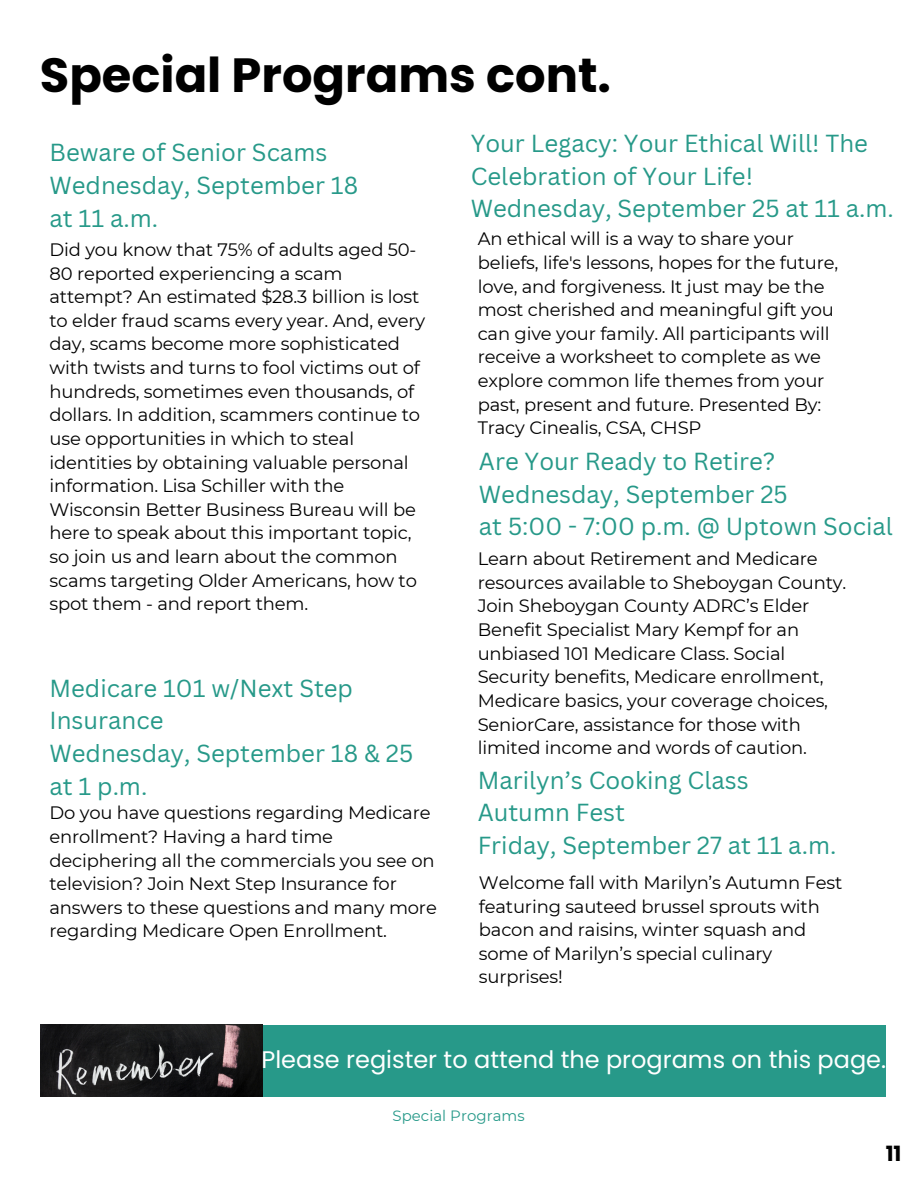
<style>
.page{position:relative;width:918px;height:1188px;background:#fff}
.page>*{position:absolute;margin:0;border:0;box-sizing:border-box;transform-origin:0 0}
.t1{font:700 48px "Poppins";color:#000}
.t2{font:24px/32.7px "Canva Sans";color:#279989}
.t3{font:24px "Poppins";color:#fff}
.t4{font:700 21px "Poppins";color:#000}
.t5{font:18px/23.7px "Montserrat";letter-spacing:-.01em;color:#000}
.t6{font:14.85px "Montserrat";letter-spacing:.005em;color:#269989}
</style>
<div class="page">
<div style="left:41px;top:1025px;width:845px;height:71px;background:#279989"></div>
<img style="left:41px;top:1024px;width:221px;height:72px">
<p class="t1" style="left:40px;top:42px;width:573px">Special Programs cont.</p>
<h2 class="t2" style="left:50px;top:136px;width:310px">Beware of Senior Scams<br>Wednesday, September 18 at 11 a.m.</h2>
<h3 class="t2" style="left:471px;top:127px;width:425px">Your Legacy: Your Ethical Will! The<br>Celebration of Your Life!<br>Wednesday, September 25 at 11 a.m.</h3>
<h2 class="t5" style="left:478px;top:227px;width:362px">An ethical will is a way to share your beliefs, life's lessons, hopes for the future, love, and forgiveness. It just may be the most cherished and meaningful gift you can give your family. All participants will receive a worksheet to complete as we explore common life themes from your past, present and future. Presented By:<br>Tracy Cinealis, CSA, CHSP</h2>
<h3 class="t5" style="left:50px;top:238px;width:377px">Did you know that 75% of adults aged 50- 80 reported experiencing a scam attempt? An estimated $28.3 billion is lost to elder fraud scams every year. And, every day, scams become more sophisticated with twists and turns to fool victims out of hundreds, sometimes even thousands, of dollars. In addition, scammers continue to use opportunities in which to steal identities by obtaining valuable personal information. Lisa Schiller with the Wisconsin Better Business Bureau will be here to speak about this important topic, so join us and learn about the common scams targeting Older Americans, how to spot them - and report them.</h3>
<p class="t2" style="left:479px;top:444px;width:415px">Are Your Ready to Retire?<br>Wednesday, September 25<br>at 5:00 - 7:00 p.m. @ Uptown Social</p>
<p class="t5" style="left:478px;top:547px;width:370px">Learn about Retirement and Medicare resources available to Sheboygan County.<br>Join Sheboygan County ADRC’s Elder Benefit Specialist Mary Kempf for an unbiased 101 Medicare Class. Social Security benefits, Medicare enrollment, Medicare basics, your coverage choices, SeniorCare, assistance for those with limited income and words of caution.</p>
<h3 class="t2" style="left:50px;top:671px;width:365px">Medicare 101 w/Next Step<br>Insurance<br>Wednesday, September 18 &amp; 25 at 1 p.m.</h3>
<h3 class="t2" style="left:478px;top:763px;width:360px">Marilyn’s Cooking Class<br>Autumn Fest<br>Friday, September 27 at 11 a.m.</h3>
<h2 class="t5" style="left:479px;top:871px;width:365px">Welcome fall with Marilyn’s Autumn Fest featuring sauteed brussel sprouts with bacon and raisins, winter squash and some of Marilyn’s special culinary surprises!</h2>
<h2 class="t5" style="left:50px;top:801px;width:389px">Do you have questions regarding Medicare enrollment? Having a hard time deciphering all the commercials you see on television? Join Next Step Insurance for answers to these questions and many more regarding Medicare Open Enrollment.</h2>
<h2 class="t3" style="left:262px;top:1042px;width:626px">Please register to attend the programs on this page.</h2>
<h1 class="t6" style="left:393px;top:1107px;width:134px">Special Programs</h1>
<h2 class="t4" style="left:886px;top:1139px;width:17px">11</h2>
</div>
